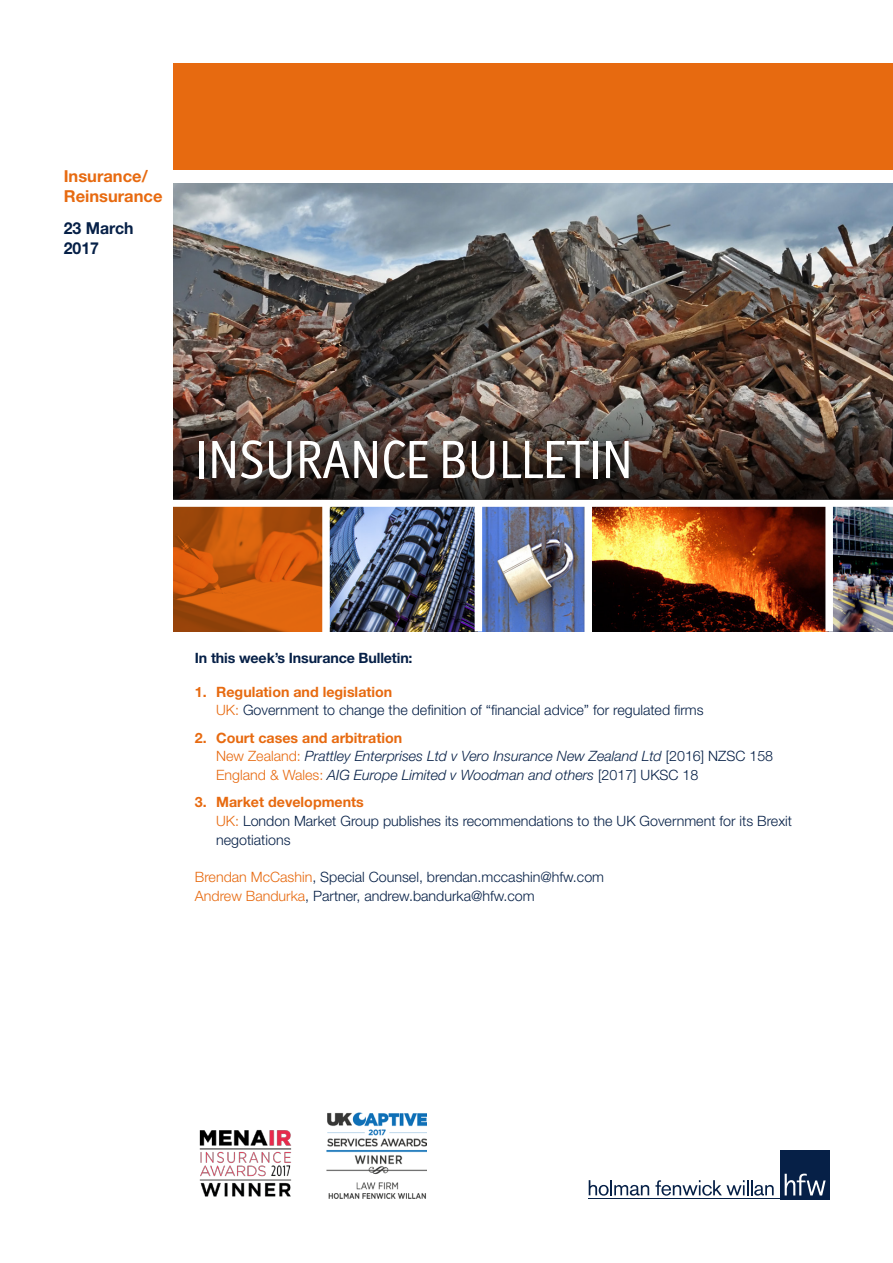
<style>
.page{position:relative;width:893px;height:1263px;background:#fff}
.page>*{position:absolute;margin:0;border:0;box-sizing:border-box;transform-origin:0 0}
.t1{font:54px "Officina Display ITC Std";color:#fff}
.t2{font:700 16.5px/19.8px "Helvetica Neue LT Std";color:#e76a10}
.t3{font:700 16.5px/19.8px "Helvetica Neue LT Std";color:#062047;scale:.96 1}
.t4{font:300 14.25px/18.8px "Helvetica Neue LT Std";color:#062047}
.t5{font:italic 300 14.25px/18.8px "Helvetica Neue LT Std";color:#062047}
.t6{font:700 14.25px "Helvetica Neue LT Std";letter-spacing:-.01em;color:#062047}
.s1{font-weight:700;color:#e76a10}
.s2{color:#e76a10}
.s3{font-weight:700;font-style:normal;color:#e76a10}
.s4{font-style:normal;color:#e76a10}
.s5{font-style:normal}
</style>
<div class="page">
<img style="left:174px;top:183px;width:719px;height:187px">
<div style="left:780px;top:1150px;width:49px;height:49px;background:#062047"></div>
<svg style="left:589px;top:1180px;width:60px;height:16px"></svg>
<svg style="left:655px;top:1180px;width:119px;height:16px"></svg>
<svg style="left:785px;top:1174px;width:41px;height:21px"></svg>
<hr style="left:588px;top:1198px;width:241px;height:1px;background:#062047">
<div style="left:174px;top:64px;width:719px;height:106px;background:#e76a10"></div>
<img style="left:174px;top:507px;width:148px;height:124px">
<img style="left:330px;top:507px;width:145px;height:124px">
<img style="left:482px;top:507px;width:102px;height:124px">
<svg style="left:592px;top:507px;width:233px;height:124px;background:#783e16"></svg>
<img style="left:833px;top:507px;width:60px;height:124px">
<img style="left:199px;top:1129px;width:93px;height:68px">
<img style="left:326px;top:1112px;width:101px;height:86px">
<img style="left:174px;top:370px;width:719px;height:129px">
<p class="t2" style="left:64px;top:166px;width:100px">Insurance/<br>Reinsurance</p>
<p class="t3" style="left:64px;top:218px;width:74px">23 March<br>2017</p>
<h1 class="t1" style="left:195px;top:428px;width:440px">INSURANCE BULLETIN</h1>
<p class="t6" style="left:195px;top:649px;width:219px">In this week’s Insurance Bulletin:</p>
<p class="t4" style="left:216px;top:682px;width:489px;text-indent:-21px"><span class="s1">1. Regulation and legislation<br></span><span class="s2">UK:</span> Government to change the definition of “financial advice” for regulated firms</p>
<p class="t5" style="left:216px;top:728px;width:559px;text-indent:-21px"><span class="s3">2. Court cases and arbitration<br></span><span class="s4">New Zealand:</span> Prattley Enterprises Ltd v Vero Insurance New Zealand Ltd <span class="s5">[2016] NZSC 158<br></span><span class="s4">England &amp; Wales:</span> AIG Europe Limited v Woodman and others <span class="s5">[2017] UKSC 18</span></p>
<p class="t4" style="left:216px;top:793px;width:577px;text-indent:-21px"><span class="s1">3. Market developments<br></span><span class="s2">UK:</span> London Market Group publishes its recommendations to the UK Government for its Brexit negotiations</p>
<p class="t4" style="left:195px;top:868px;width:411px"><span class="s2">Brendan McCashin</span>, Special Counsel, brendan.mccashin@hfw.com<br><span class="s2">Andrew Bandurka</span>, Partner, andrew.bandurka@hfw.com</p>
</div>
